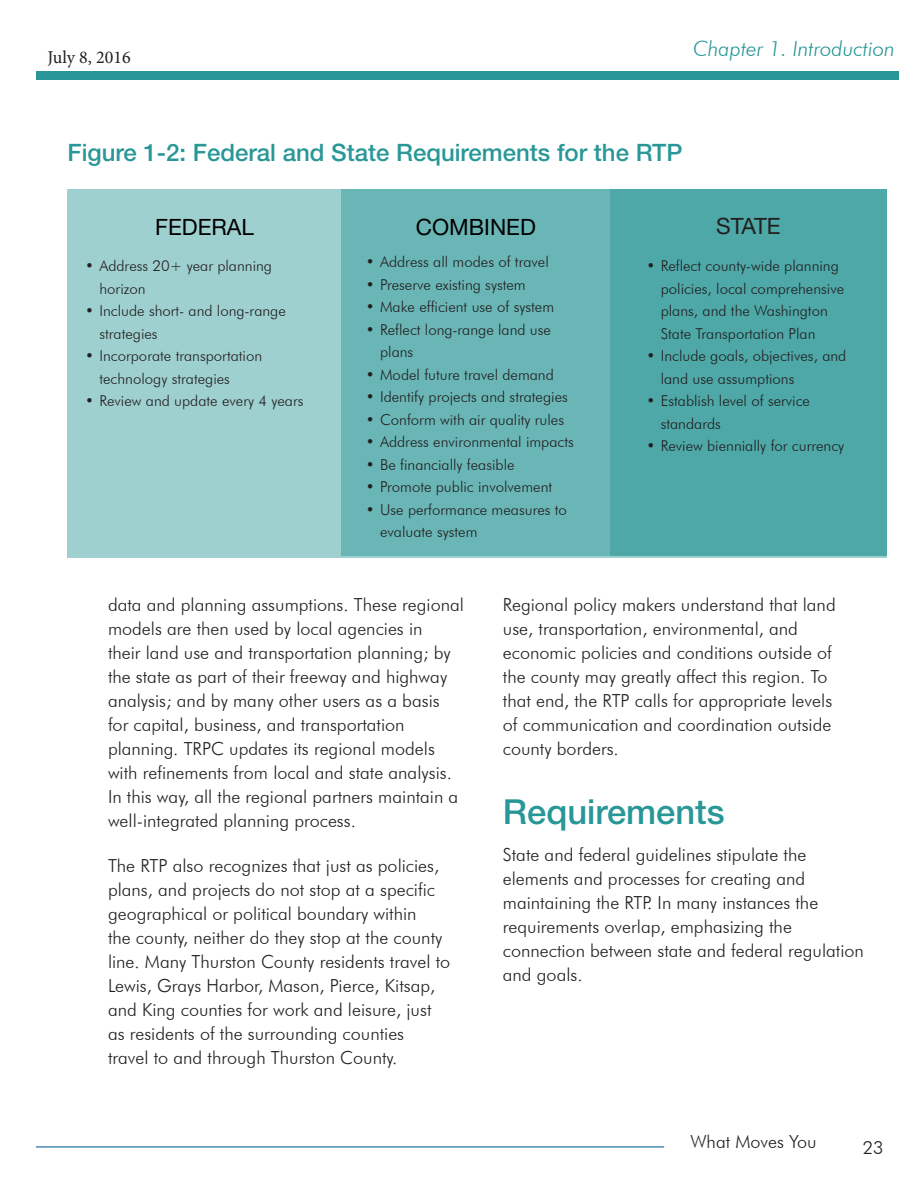
<style>
.page{position:relative;width:918px;height:1188px;background:#fff}
.page>*{position:absolute;margin:0;border:0;box-sizing:border-box;transform-origin:0 0}
.t1{font:500 34.5px "Helvetica Neue LT Std";color:#299797}
.Figure_Heading{font:500 24px "Helvetica Neue LT Std";color:#299797}
.t2{font:22.5px "Helvetica Neue LT Std";color:#000}
.t3{font:22.5px "Helvetica Neue LT Std";letter-spacing:-.045em;color:#231f20}
.t4{font:italic 300 21px "Futura BT";color:#299797}
.Body_Paragraph{font:300 18px/24px "Futura BT";color:#231f20}
.t5{font:18px "Minion Pro";color:#231f20}
.t6{font:300 15px/22.5px "Futura BT";color:#231f20}
</style>
<div class="page">
<div style="left:36px;top:71px;width:862px;height:9px;background:#299797"></div>
<hr style="left:36px;top:1146px;width:628px;height:1px;background:#10689b">
<div style="left:68px;top:189px;width:819px;height:368px;background:#9fd0d0"></div>
<div style="left:342px;top:189px;width:268px;height:366px;background:#6ab6b6"></div>
<div style="left:610px;top:189px;width:277px;height:366px;background:#4ea8a8"></div>
<p class="t5" style="left:47px;top:45px;width:85px">July 8, 2016</p>
<p class="t4" style="left:693px;top:36px;width:203px">Chapter 1. Introduction</p>
<p class="Figure_Heading" style="left:68px;top:138px;width:616px">Figure 1-2: Federal and State Requirements for the RTP</p>
<p class="t2" style="left:155px;top:213px;width:100px">FEDERAL</p>
<p class="t6" style="left:99px;top:255px;width:174px;text-indent:-14px">• Address 20+ year planning horizon</p>
<p class="t6" style="left:99px;top:300px;width:188px;text-indent:-14px">• Include short- and long-range strategies</p>
<p class="t6" style="left:99px;top:345px;width:164px;text-indent:-14px">• Incorporate transportation technology strategies</p>
<p class="t6" style="left:85px;top:390px;width:220px">• Review and update every 4 years</p>
<p class="t2" style="left:416px;top:213px;width:122px">COMBINED</p>
<p class="t3" style="left:716px;top:212px;width:66px">STATE</p>
<p class="t6" style="left:661px;top:255px;width:185px;text-indent:-14px">• Reflect county-wide planning policies, local comprehensive plans, and the Washington<br>State Transportation Plan</p>
<p class="t6" style="left:661px;top:345px;width:187px;text-indent:-14px">• Include goals, objectives, and land use assumptions</p>
<p class="t6" style="left:661px;top:390px;width:151px;text-indent:-14px">• Establish level of service standards</p>
<p class="t6" style="left:646px;top:435px;width:199px">• Review biennially for currency</p>
<p class="t6" style="left:366px;top:251px;width:185px">• Address all modes of travel</p>
<p class="t6" style="left:366px;top:273px;width:162px">• Preserve existing system</p>
<p class="t6" style="left:366px;top:296px;width:190px">• Make efficient use of system</p>
<p class="t6" style="left:380px;top:318px;width:172px;text-indent:-14px">• Reflect long-range land use plans</p>
<p class="t6" style="left:366px;top:363px;width:190px">• Model future travel demand</p>
<p class="t6" style="left:366px;top:386px;width:204px">• Identify projects and strategies</p>
<p class="t6" style="left:366px;top:408px;width:200px">• Conform with air quality rules</p>
<p class="t6" style="left:366px;top:431px;width:210px">• Address environmental impacts</p>
<p class="t6" style="left:366px;top:453px;width:150px">• Be financially feasible</p>
<p class="t6" style="left:366px;top:476px;width:188px">• Promote public involvement</p>
<p class="t6" style="left:380px;top:498px;width:188px;text-indent:-14px">• Use performance measures to evaluate system</p>
<p class="Body_Paragraph" style="left:108px;top:593px;width:357px">data and planning assumptions. These regional models are then used by local agencies in<br>their land use and transportation planning; by the state as part of their freeway and highway analysis; and by many other users as a basis for capital, business, and transportation planning. TRPC updates its regional models with refinements from local and state analysis.<br>In this way, all the regional partners maintain a well-integrated planning process.</p>
<p class="Body_Paragraph" style="left:108px;top:853px;width:344px">The RTP also recognizes that just as policies, plans, and projects do not stop at a specific geographical or political boundary within<br>the county, neither do they stop at the county line. Many Thurston County residents travel to Lewis, Grays Harbor, Mason, Pierce, Kitsap, and King counties for work and leisure, just as residents of the surrounding counties<br>travel to and through Thurston County.</p>
<p class="Body_Paragraph" style="left:503px;top:593px;width:334px">Regional policy makers understand that land use, transportation, environmental, and economic policies and conditions outside of the county may greatly affect this region. To that end, the RTP calls for appropriate levels of communication and coordination outside county borders.</p>
<h1 class="t1" style="left:503px;top:791px;width:223px">Requirements</h1>
<p class="Body_Paragraph" style="left:503px;top:843px;width:363px">State and federal guidelines stipulate the elements and processes for creating and maintaining the RTP. In many instances the requirements overlap, emphasizing the connection between state and federal regulation and goals.</p>
<p class="Body_Paragraph" style="left:690px;top:1129px;width:128px">What Moves You</p>
<p class="Body_Paragraph" style="left:863px;top:1135px;width:22px">23</p>
</div>
